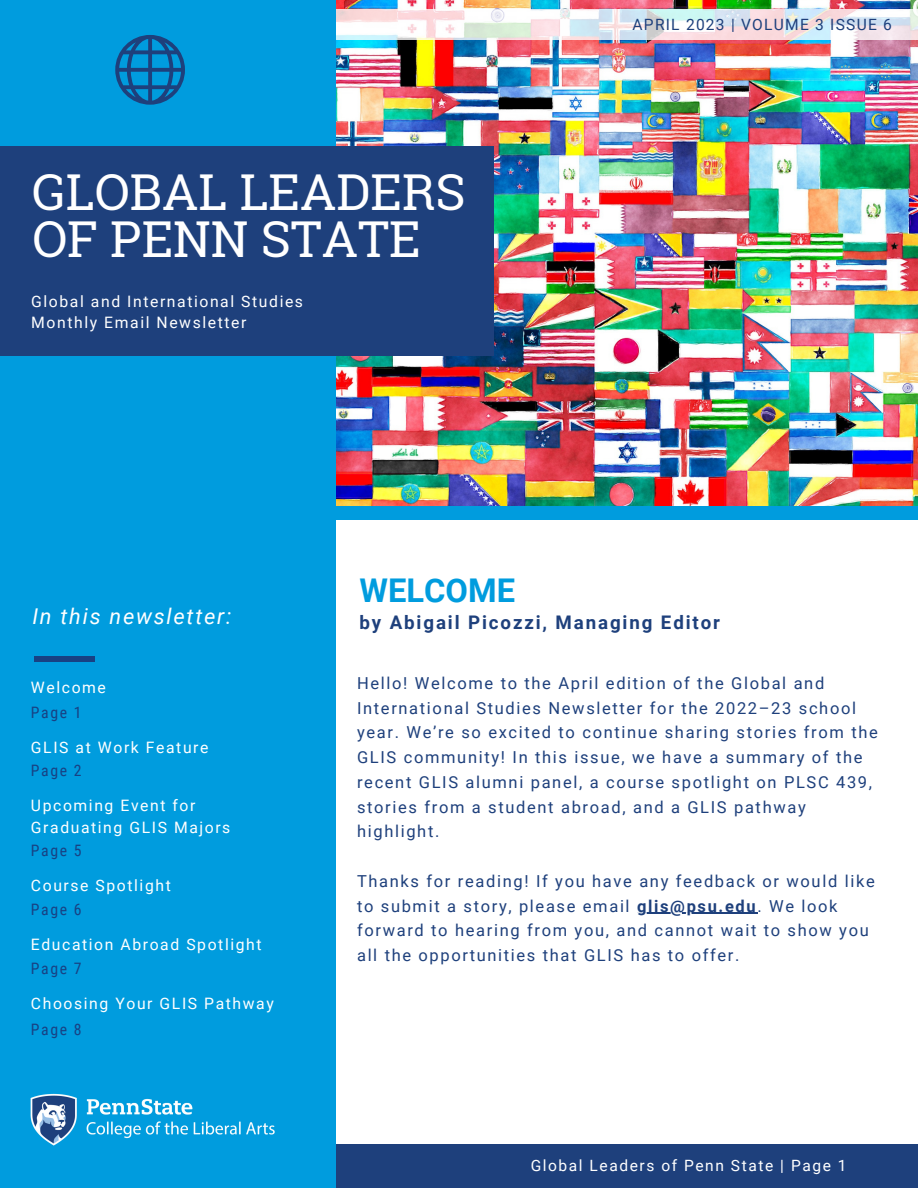
<style>
.page{position:relative;width:918px;height:1188px;background:#fff}
.page>*{position:absolute;margin:0;border:0;box-sizing:border-box;transform-origin:0 0}
.t1{font:49.5px/47.2px "Roboto Slab";color:#fff}
.t2{font:700 32.7px "Roboto";color:#009cde}
.t3{font:italic 21.75px "Roboto";letter-spacing:.08em;color:#fff}
.t4{font:700 18.75px "Roboto";letter-spacing:.1em;color:#1e407c}
.t5{font:16.5px/24.8px "Roboto";letter-spacing:.1em;color:#1e407c}
.t6{font:15.75px/21.3px "Roboto";letter-spacing:.1em;color:#fff}
.t7{font:15.75px "Roboto Condensed";letter-spacing:.1em;color:#184183}
.t8{font:15.6px "Roboto";letter-spacing:.1em;color:#fff}
.t9{font:15.6px "Roboto";letter-spacing:.08em;color:#1e407c}
.s1{font-weight:700}
</style>
<div class="page">
<img style="left:336px;top:0;width:582px;height:506px">
<div style="left:330px;top:1144px;width:588px;height:44px;background:#1e407c"></div>
<svg style="left:336px;top:10px;width:582px;height:30px"></svg>
<div style="left:0;top:0;width:336px;height:1188px;background:#009cde"></div>
<div style="left:0;top:146px;width:493px;height:209px;background:#1e407c"></div>
<div style="left:334px;top:506px;width:584px;height:14px;background:#009cde"></div>
<svg style="left:115px;top:35px;width:70px;height:70px"></svg>
<img style="left:30px;top:1093px;width:245px;height:53px">
<div style="left:34px;top:656px;width:61px;height:6px;background:#184183"></div>
<hr style="left:637px;top:913px;width:120px;height:1px;background:#1e407c">
<h1 class="t1" style="left:32px;top:167px;width:435px">GLOBAL LEADERS<br>OF PENN STATE</h1>
<p class="t6" style="left:31px;top:291px;width:273px">Global and International Studies<br>Monthly Email Newsletter</p>
<p class="t9" style="left:633px;top:15px;width:261px">APRIL 2023 | VOLUME 3 ISSUE 6</p>
<h3 class="t3" style="left:32px;top:604px;width:200px">In this newsletter:</h3>
<p class="t6" style="left:31px;top:677px;width:76px">Welcome</p>
<p class="t7" style="left:31px;top:703px;width:52px">Page 1</p>
<p class="t6" style="left:31px;top:737px;width:179px">GLIS at Work Feature</p>
<p class="t7" style="left:31px;top:762px;width:52px">Page 2</p>
<p class="t6" style="left:31px;top:795px;width:201px">Upcoming Event for<br>Graduating GLIS Majors</p>
<p class="t7" style="left:31px;top:842px;width:52px">Page 5</p>
<p class="t6" style="left:31px;top:875px;width:141px">Course Spotlight</p>
<p class="t7" style="left:31px;top:901px;width:52px">Page 6</p>
<p class="t6" style="left:31px;top:934px;width:232px">Education Abroad Spotlight</p>
<p class="t7" style="left:31px;top:960px;width:52px">Page 7</p>
<p class="t6" style="left:31px;top:993px;width:244px">Choosing Your GLIS Pathway</p>
<p class="t7" style="left:31px;top:1020px;width:52px">Page 8</p>
<h2 class="t2" style="left:360px;top:572px;width:157px">WELCOME</h2>
<p class="t4" style="left:360px;top:612px;width:362px">by Abigail Picozzi, Managing Editor</p>
<p class="t5" style="left:357px;top:671px;width:522px">Hello! Welcome to the April edition of the Global and International Studies Newsletter for the 2022–23 school year. We’re so excited to continue sharing stories from the GLIS community! In this issue, we have a summary of the recent GLIS alumni panel, a course spotlight on PLSC 439, stories from a student abroad, and a GLIS pathway highlight.</p>
<p class="t5" style="left:357px;top:869px;width:519px">Thanks for reading! If you have any feedback or would like to submit a story, please email <span class="s1">glis@psu.edu</span>. We look forward to hearing from you, and cannot wait to show you all the opportunities that GLIS has to offer.</p>
<p class="t8" style="left:531px;top:1156px;width:317px">Global Leaders of Penn State | Page 1</p>
</div>
